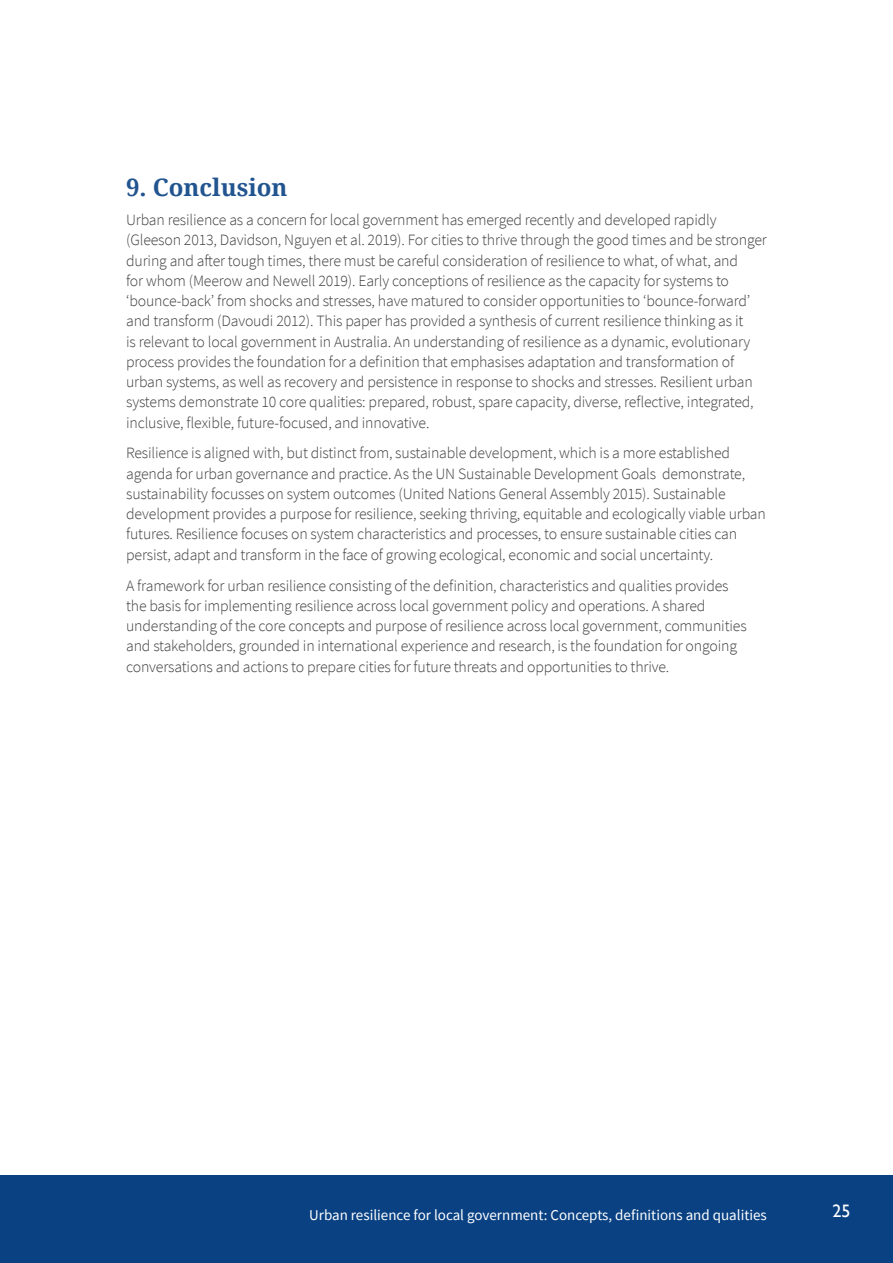
<style>
.page{position:relative;width:893px;height:1263px;background:#fff}
.page>*{position:absolute;margin:0;border:0;box-sizing:border-box;transform-origin:0 0}
.Heading_1{font:700 24px "Noto Serif";color:#22548f}
.t1{font:18px "Gill Sans";color:#fff}
.body_copy{font:300 15.75px/20.2px "Source Sans Pro";letter-spacing:-.01em;color:#3e3e3f}
.t2{font:15px "Source Sans Pro";color:#fff}
</style>
<div class="page">
<div style="left:0;top:1176px;width:893px;height:87px;background:#094183"></div>
<p class="Heading_1" style="left:126px;top:170px;width:163px">9. Conclusion</p>
<p class="body_copy" style="left:126px;top:210px;width:642px">Urban resilience as a concern for local government has emerged recently and developed rapidly (Gleeson 2013, Davidson, Nguyen et al. 2019). For cities to thrive through the good times and be stronger during and after tough times, there must be careful consideration of resilience to what, of what, and<br>for whom (Meerow and Newell 2019). Early conceptions of resilience as the capacity for systems to ‘bounce-back’ from shocks and stresses, have matured to consider opportunities to ‘bounce-forward’ and transform (Davoudi 2012). This paper has provided a synthesis of current resilience thinking as it<br>is relevant to local government in Australia. An understanding of resilience as a dynamic, evolutionary process provides the foundation for a definition that emphasises adaptation and transformation of urban systems, as well as recovery and persistence in response to shocks and stresses. Resilient urban systems demonstrate 10 core qualities: prepared, robust, spare capacity, diverse, reflective, integrated, inclusive, flexible, future-focused, and innovative.</p>
<p class="body_copy" style="left:126px;top:443px;width:641px">Resilience is aligned with, but distinct from, sustainable development, which is a more established agenda for urban governance and practice. As the UN Sustainable Development Goals demonstrate, sustainability focusses on system outcomes (United Nations General Assembly 2015). Sustainable development provides a purpose for resilience, seeking thriving, equitable and ecologically viable urban futures. Resilience focuses on system characteristics and processes, to ensure sustainable cities can persist, adapt and transform in the face of growing ecological, economic and social uncertainty.</p>
<p class="body_copy" style="left:126px;top:575px;width:622px">A framework for urban resilience consisting of the definition, characteristics and qualities provides the basis for implementing resilience across local government policy and operations. A shared understanding of the core concepts and purpose of resilience across local government, communities and stakeholders, grounded in international experience and research, is the foundation for ongoing conversations and actions to prepare cities for future threats and opportunities to thrive.</p>
<p class="t2" style="left:309px;top:1205px;width:459px">Urban resilience for local government: Concepts, definitions and qualities</p>
<p class="t1" style="left:832px;top:1200px;width:19px">25</p>
</div>
